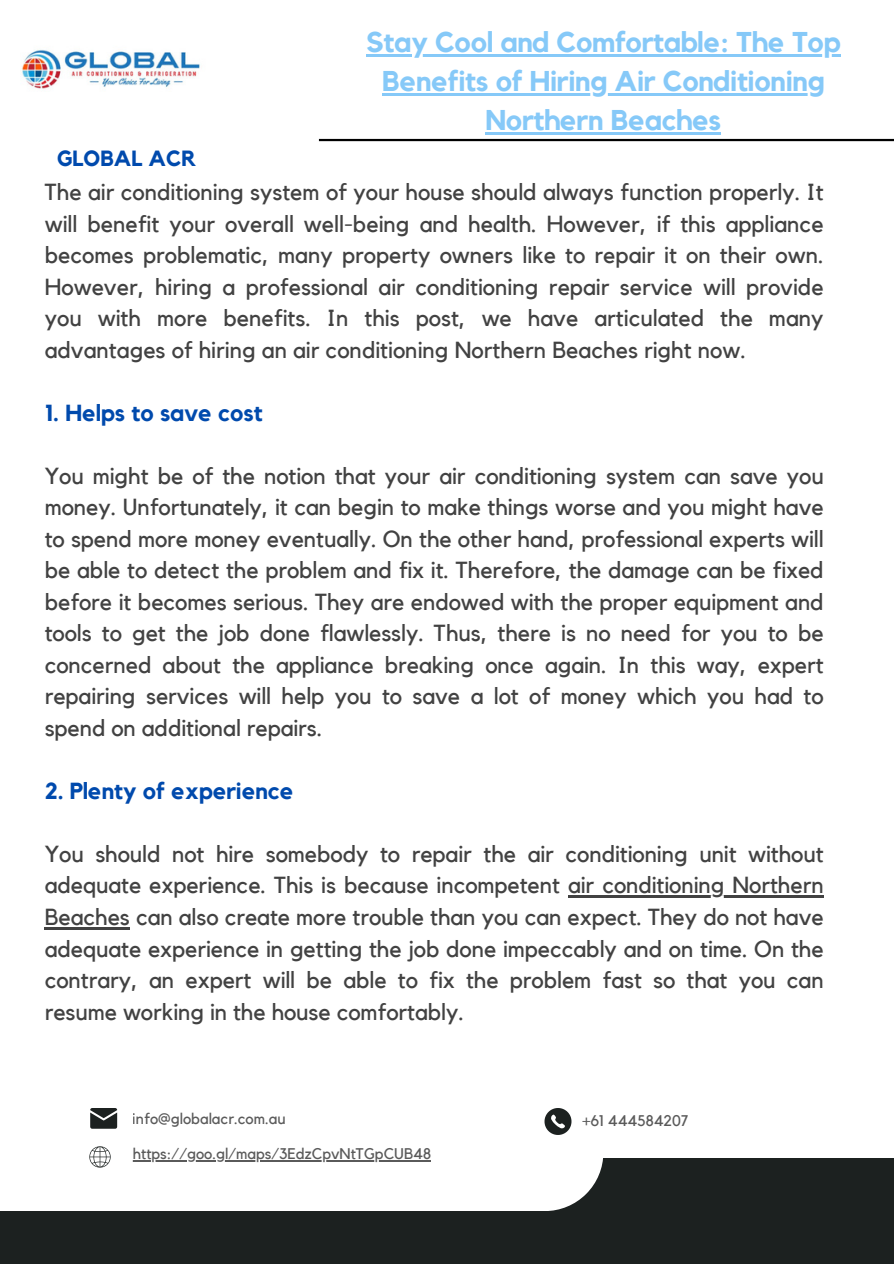
<style>
.page{position:relative;width:894px;height:1264px;background:#fff}
.page>*{position:absolute;margin:0;border:0;box-sizing:border-box;transform-origin:0 0}
.t1{font:700 28.5px/39.3px "Kollektif";letter-spacing:-.01em;color:#86c9f8;text-align:center}
.t2{font:23.1px/31.5px "Kollektif";letter-spacing:-.005em;color:#424242;text-align:justify}
.t3{font:700 23.1px "Kollektif";letter-spacing:-.005em;color:#004aad}
.t4{font:700 21.9px "Kollektif";color:#004aad}
.t5{font:15.45px "Kollektif";color:#000}
</style>
<div class="page">
<div style="left:0;top:1158px;width:893px;height:105px;background:#1c2120"></div>
<div style="left:0;top:1093px;width:603px;height:118px;background:#fff"></div>
<svg style="left:89px;top:1146px;width:22px;height:21px"></svg>
<svg style="left:544px;top:1108px;width:27px;height:26px"></svg>
<svg style="left:90px;top:1108px;width:27px;height:20px"></svg>
<hr style="left:319px;top:139px;width:574px;height:2px;background:#000">
<hr style="left:568px;top:895px;width:255px;height:3px;background:#424242">
<hr style="left:45px;top:927px;width:85px;height:2px;background:#424242">
<img style="left:21px;top:50px;width:179px;height:39px">
<hr style="left:133px;top:1160px;width:298px;height:1px;background:#000">
<hr style="left:366px;top:54px;width:474px;height:2px;background:#86c9f8">
<hr style="left:382px;top:93px;width:442px;height:3px;background:#86c9f8">
<hr style="left:485px;top:133px;width:235px;height:2px;background:#86c9f8">
<h4 class="t4" style="left:57px;top:148px;width:141px">GLOBAL ACR</h4>
<p class="t1" style="left:366px;top:23px;width:475px">Stay Cool and Comfortable: The Top</p>
<p class="t1" style="left:382px;top:63px;width:444px">Benefits of Hiring Air Conditioning<br>Northern Beaches</p>
<p class="t2" style="left:45px;top:177px;width:780px">The air conditioning system of your house should always function properly. It will benefit your overall well-being and health. However, if this appliance becomes problematic, many property owners like to repair it on their own.<br>However, hiring a professional air conditioning repair service will provide you with more benefits. In this post, we have articulated the many advantages of hiring an air conditioning Northern Beaches right now.</p>
<h2 class="t3" style="left:45px;top:402px;width:219px">1. Helps to save cost</h2>
<h1 class="t2" style="left:45px;top:461px;width:780px">You might be of the notion that your air conditioning system can save you money. Unfortunately, it can begin to make things worse and you might have to spend more money eventually. On the other hand, professional experts will be able to detect the problem and fix it. Therefore, the damage can be fixed before it becomes serious. They are endowed with the proper equipment and tools to get the job done flawlessly. Thus, there is no need for you to be concerned about the appliance breaking once again. In this way, expert repairing services will help you to save a lot of money which you had to spend on additional repairs.</h1>
<h4 class="t3" style="left:45px;top:780px;width:250px">2. Plenty of experience</h4>
<h3 class="t2" style="left:45px;top:839px;width:780px">You should not hire somebody to repair the air conditioning unit without adequate experience. This is because incompetent air conditioning Northern</h3>
<h4 class="t2" style="left:45px;top:902px;width:780px">Beaches can also create more trouble than you can expect. They do not have adequate experience in getting the job done impeccably and on time. On the contrary, an expert will be able to fix the problem fast so that you can resume working in the house comfortably.</h4>
<p class="t5" style="left:133px;top:1111px;width:154px">info@globalacr.com.au</p>
<p class="t5" style="left:133px;top:1146px;width:300px">https://goo.gl/maps/3EdzCpvNtTGpCUB48</p>
<p class="t5" style="left:582px;top:1113px;width:107px">+61 444584207</p>
</div>
